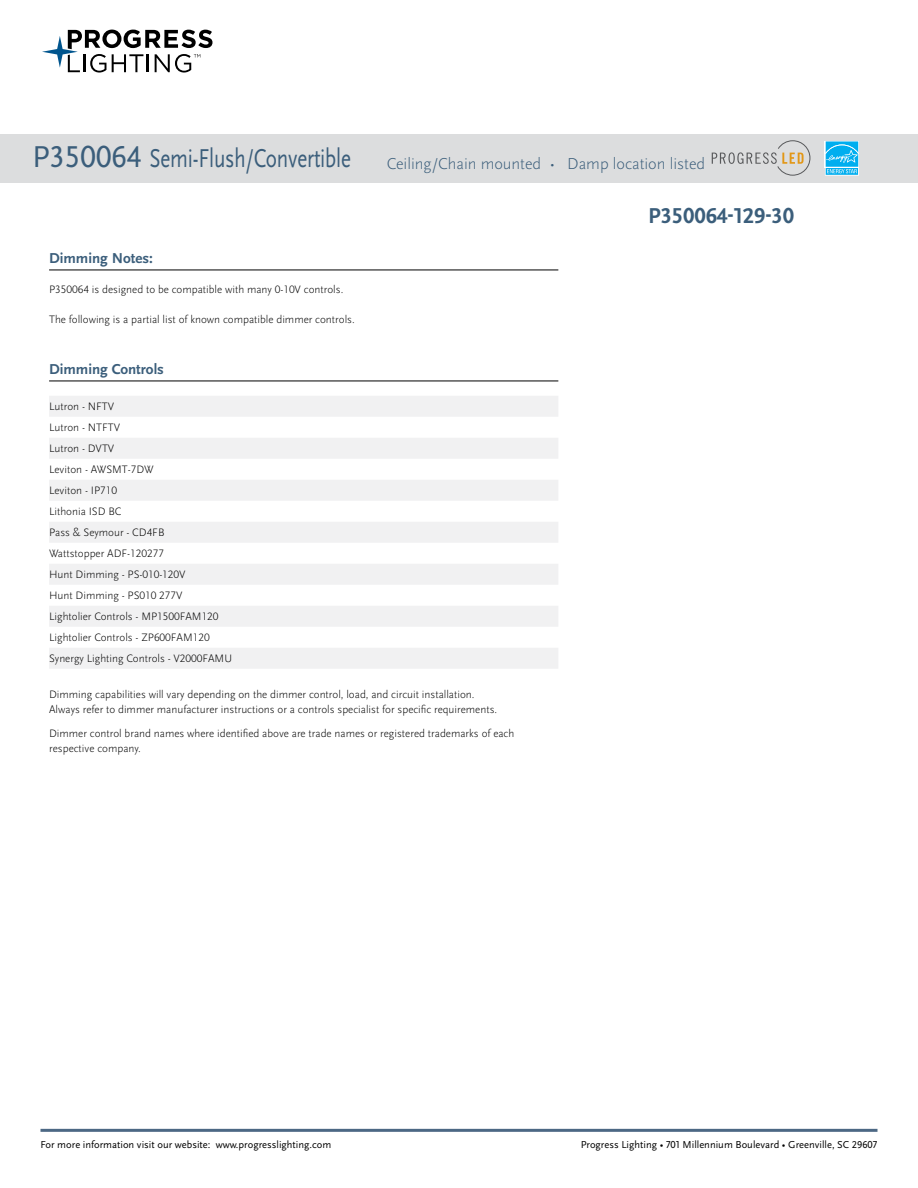
<style>
.page{position:relative;width:918px;height:1188px;background:#fff}
.page>*{position:absolute;margin:0;border:0;box-sizing:border-box;transform-origin:0 0}
.t1{font:27px "Scala Sans Pro";letter-spacing:-.01em;color:#3b5e7b;scale:.78 1}
.t2{font:700 22.5px "Scala Sans Pro";color:#3b5e7b}
.t3{font:300 16.5px "Scala Sans Pro";color:#3b5e7b}
.t4{font:700 15px "Scala Sans Pro";color:#3b5e7b}
.t5{font:300 11.25px/21px "Scala Sans Pro";color:#000}
.t6{font:10.5px "Scala Sans Pro";color:#000}
.s1{font-size:31.5px}
</style>
<div class="page">
<svg style="left:42px;top:30px;width:170px;height:43px"></svg>
<hr style="left:40px;top:1129px;width:838px;height:3px;background:#4c6884">
<div style="left:0;top:134px;width:918px;height:49px;background:#dcddde"></div>
<svg style="left:712px;top:141px;width:98px;height:34px"></svg>
<hr style="left:49px;top:270px;width:509px;height:1px;background:#000">
<hr style="left:49px;top:381px;width:509px;height:1px;background:#000">
<div style="left:49px;top:396px;width:509px;height:21px;background:#f1f1f2"></div>
<div style="left:49px;top:438px;width:509px;height:21px;background:#f1f1f2"></div>
<div style="left:49px;top:480px;width:509px;height:21px;background:#f1f1f2"></div>
<div style="left:49px;top:522px;width:509px;height:21px;background:#f1f1f2"></div>
<div style="left:49px;top:564px;width:509px;height:21px;background:#f1f1f2"></div>
<div style="left:49px;top:606px;width:509px;height:21px;background:#f1f1f2"></div>
<div style="left:49px;top:648px;width:509px;height:21px;background:#f1f1f2"></div>
<svg style="left:825px;top:141px;width:34px;height:35px"></svg>
<h1 class="t1" style="left:32px;top:142px;width:410px"><span class="s1">P350064</span> Semi-Flush/Convertible</h1>
<h3 class="t3" style="left:387px;top:154px;width:320px">Ceiling/Chain mounted • Damp location listed</h3>
<h2 class="t2" style="left:648px;top:202px;width:147px">P350064-129-30</h2>
<h3 class="t4" style="left:49px;top:249px;width:105px">Dimming Notes:</h3>
<p class="t5" style="left:49px;top:279px;width:296px">P350064 is designed to be compatible with many 0-10V controls.</p>
<p class="t5" style="left:49px;top:309px;width:307px">The following is a partial list of known compatible dimmer controls.</p>
<h3 class="t4" style="left:49px;top:360px;width:116px">Dimming Controls</h3>
<p class="t5" style="left:49px;top:396px;width:184px">Lutron - NFTV<br>Lutron - NTFTV<br>Lutron - DVTV<br>Leviton - AWSMT-7DW<br>Leviton - IP710<br>Lithonia ISD BC<br>Pass &amp; Seymour - CD4FB<br>Wattstopper ADF-120277<br>Hunt Dimming - PS-010-120V<br>Hunt Dimming - PS010 277V<br>Lightolier Controls - MP1500FAM120<br>Lightolier Controls - ZP600FAM120<br>Synergy Lighting Controls - V2000FAMU</p>
<p class="t5" style="left:49px;top:687px;width:450px;line-height:15px">Dimming capabilities will vary depending on the dimmer control, load, and circuit installation.<br>Always refer to dimmer manufacturer instructions or a controls specialist for specific requirements.</p>
<p class="t5" style="left:49px;top:726px;width:467px;line-height:15px">Dimmer control brand names where identified above are trade names or registered trademarks of each respective company.</p>
<p class="t6" style="left:40px;top:1139px;width:292px">For more information visit our website: www.progresslighting.com</p>
<p class="t6" style="left:581px;top:1138px;width:298px">Progress Lighting • 701 Millennium Boulevard • Greenville, SC 29607</p>
</div>
